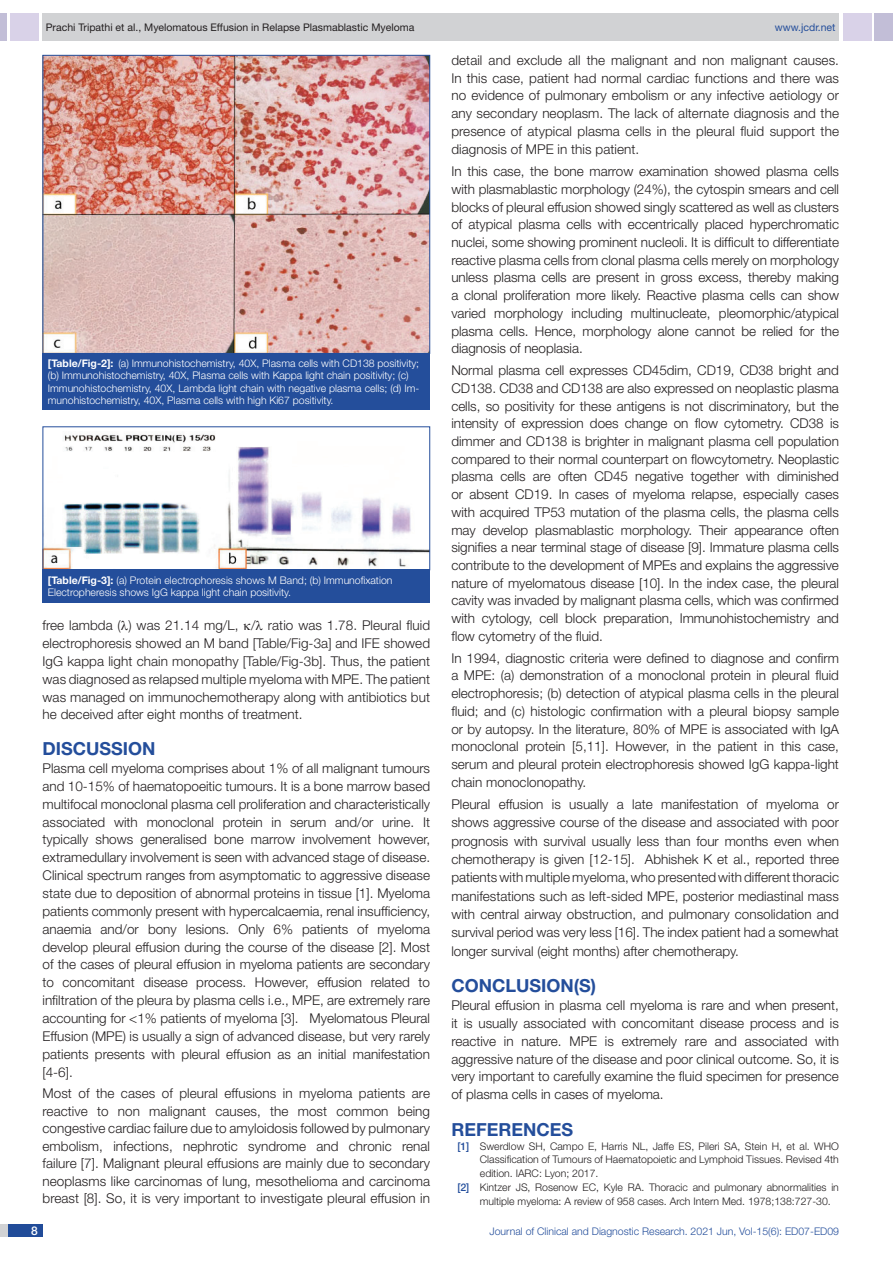
<style>
.page{position:relative;width:893px;height:1263px;background:#fff}
.page>*{position:absolute;margin:0;border:0;box-sizing:border-box;transform-origin:0 0}
.Heading{font:700 18px "Helvetica Neue";color:#244e9b}
.Body_text{font:300 13.5px/17.7px "Helvetica Neue";color:#231f20;text-align:justify}
.t1{font:500 12px "Helvetica Neue";color:#fff}
.TABLE_FIG{font:300 10.5px/12.6px "Helvetica Neue";color:#fff}
.t2{font:300 10.5px "Helvetica Neue";color:#231f20}
.t3{font:10.5px "Helvetica Neue";color:#231f20}
.t4{font:300 10.5px "Helvetica Neue";color:#244e9b}
.t5{font:10.5px "Helvetica Neue";color:#244e9b}
.s1{font-weight:700}
.s2{font-weight:500;color:#244e9b}
</style>
<div class="page">
<div style="left:0;top:13px;width:7px;height:28px;background:#c2bed7"></div>
<div style="left:10px;top:13px;width:29px;height:28px;background:#d9d2e8"></div>
<div style="left:43px;top:13px;width:796px;height:28px;background:#d1d2d4"></div>
<div style="left:875px;top:13px;width:18px;height:28px;background:#c2bed7"></div>
<div style="left:843px;top:13px;width:29px;height:28px;background:#d9d2e8"></div>
<div style="left:0;top:1224px;width:43px;height:13px;background:#d1d2d4"></div>
<div style="left:8px;top:1224px;width:35px;height:13px;background:#214c99"></div>
<img style="left:45px;top:434px;width:383px;height:134px">
<div style="left:43px;top:569px;width:387px;height:33px;background:#244e9b"></div>
<img style="left:45px;top:57px;width:383px;height:295px">
<div style="left:43px;top:55px;width:387px;height:299px;border:1px solid #244e9b"></div>
<div style="left:43px;top:353px;width:387px;height:57px;background:#244e9b"></div>
<p class="t3" style="left:46px;top:21px;width:370px">Prachi Tripathi et al., Myelomatous Effusion in Relapse Plasmablastic Myeloma</p>
<p class="t5" style="left:775px;top:21px;width:62px">www.jcdr.net</p>
<p class="TABLE_FIG" style="left:48px;top:356px;width:373px"><span class="s1">[Table/Fig-2]:</span> (a) Immunohistochemistry, 40X, Plasma cells with CD138 positivity; (b) Immunohistochemistry, 40X, Plasma cells with Kappa light chain positivity; (c)<br>Immunohistochemistry, 40X, Lambda light chain with negative plasma cells; (d) Im&shy;munohistochemistry, 40X, Plasma cells with high Ki67 positivity.</p>
<p class="TABLE_FIG" style="left:48px;top:573px;width:346px"><span class="s1">[Table/Fig-3]:</span> (a) Protein electrophoresis shows M Band; (b) Immunofixation<br>Electropheresis shows IgG kappa light chain positivity.</p>
<p class="Body_text" style="left:43px;top:616px;width:389px">free lambda ( ) was 21.14 mg/L, / ratio was 1.78. Pleural fluid electrophoresis showed an M band [Table/Fig-3a] and IFE showed IgG kappa light chain monopathy [Table/Fig-3b]. Thus, the patient was diagnosed as relapsed multiple myeloma with MPE. The patient was managed on immunochemotherapy along with antibiotics but he deceived after eight months of treatment.</p>
<p class="Heading" style="left:43px;top:738px;width:115px">DISCUSSION</p>
<p class="Body_text" style="left:43px;top:759px;width:389px">Plasma cell myeloma comprises about 1% of all malignant tumours and 10-15% of haematopoeitic tumours. It is a bone marrow based multifocal monoclonal plasma cell proliferation and characteristically associated with monoclonal protein in serum and/or urine. It typically shows generalised bone marrow involvement however, extramedullary involvement is seen with advanced stage of disease.<br>Clinical spectrum ranges from asymptomatic to aggressive disease state due to deposition of abnormal proteins in tissue [1]. Myeloma patients commonly present with hypercalcaemia, renal insufficiency, anaemia and/or bony lesions. Only 6% patients of myeloma develop pleural effusion during the course of the disease [2]. Most of the cases of pleural effusion in myeloma patients are secondary to concomitant disease process. However, effusion related to infiltration of the pleura by plasma cells i.e., MPE, are extremely rare accounting for &lt;1% patients of myeloma [3]. Myelomatous Pleural Effusion (MPE) is usually a sign of advanced disease, but very rarely patients presents with pleural effusion as an initial manifestation [4-6].</p>
<p class="Body_text" style="left:43px;top:1084px;width:389px">Most of the cases of pleural effusions in myeloma patients are reactive to non malignant causes, the most common being congestive cardiac failure due to amyloidosis followed by pulmonary embolism, infections, nephrotic syndrome and chronic renal failure [7]. Malignant pleural effusions are mainly due to secondary neoplasms like carcinomas of lung, mesothelioma and carcinoma breast [8]. So, it is very important to investigate pleural effusion in</p>
<p class="Body_text" style="left:451px;top:51px;width:389px">detail and exclude all the malignant and non malignant causes.<br>In this case, patient had normal cardiac functions and there was no evidence of pulmonary embolism or any infective aetiology or any secondary neoplasm. The lack of alternate diagnosis and the presence of atypical plasma cells in the pleural fluid support the diagnosis of MPE in this patient.</p>
<p class="Body_text" style="left:451px;top:162px;width:389px">In this case, the bone marrow examination showed plasma cells with plasmablastic morphology (24%), the cytospin smears and cell blocks of pleural effusion showed singly scattered as well as clusters of atypical plasma cells with eccentrically placed hyperchromatic nuclei, some showing prominent nucleoli. It is difficult to differentiate reactive plasma cells from clonal plasma cells merely on morphology unless plasma cells are present in gross excess, thereby making a clonal proliferation more likely. Reactive plasma cells can show varied morphology including multinucleate, pleomorphic/atypical plasma cells. Hence, morphology alone cannot be relied for the diagnosis of neoplasia.</p>
<p class="Body_text" style="left:451px;top:361px;width:389px">Normal plasma cell expresses CD45dim, CD19, CD38 bright and CD138. CD38 and CD138 are also expressed on neoplastic plasma cells, so positivity for these antigens is not discriminatory, but the intensity of expression does change on flow cytometry. CD38 is dimmer and CD138 is brighter in malignant plasma cell population compared to their normal counterpart on flowcytometry. Neoplastic plasma cells are often CD45 negative together with diminished or absent CD19. In cases of myeloma relapse, especially cases with acquired TP53 mutation of the plasma cells, the plasma cells may develop plasmablastic morphology. Their appearance often signifies a near terminal stage of disease [9]. Immature plasma cells contribute to the development of MPEs and explains the aggressive nature of myelomatous disease [10]. In the index case, the pleural cavity was invaded by malignant plasma cells, which was confirmed with cytology, cell block preparation, Immunohistochemistry and flow cytometry of the fluid.</p>
<p class="Body_text" style="left:451px;top:649px;width:389px">In 1994, diagnostic criteria were defined to diagnose and confirm a MPE: (a) demonstration of a monoclonal protein in pleural fluid electrophoresis; (b) detection of atypical plasma cells in the pleural fluid; and (c) histologic confirmation with a pleural biopsy sample or by autopsy. In the literature, 80% of MPE is associated with IgA monoclonal protein [5,11]. However, in the patient in this case, serum and pleural protein electrophoresis showed IgG kappa-light chain monoclonopathy.</p>
<p class="Body_text" style="left:451px;top:795px;width:389px;line-height:18.3px">Pleural effusion is usually a late manifestation of myeloma or shows aggressive course of the disease and associated with poor prognosis with survival usually less than four months even when chemotherapy is given [12-15]. Abhishek K et al., reported three patients with multiple myeloma, who presented with different thoracic manifestations such as left-sided MPE, posterior mediastinal mass with central airway obstruction, and pulmonary consolidation and survival period was very less [16]. The index patient had a somewhat longer survival (eight months) after chemotherapy.</p>
<p class="Heading" style="left:451px;top:974px;width:146px">CONCLUSION(s)</p>
<p class="Body_text" style="left:451px;top:996px;width:389px">Pleural effusion in plasma cell myeloma is rare and when present, it is usually associated with concomitant disease process and is reactive in nature. MPE is extremely rare and associated with aggressive nature of the disease and poor clinical outcome. So, it is very important to carefully examine the fluid specimen for presence of plasma cells in cases of myeloma.</p>
<p class="Heading" style="left:451px;top:1118px;width:123px">REFERENCES</p>
<p class="t2" style="left:457px;top:1139px;width:383px"><span class="s2">[1]</span> Swerdlow SH, Campo E, Harris NL, Jaffe ES, Pileri SA, Stein H, et al. WHO</p>
<p class="t2" style="left:480px;top:1153px;width:361px">Classification of Tumours of Haematopoietic and Lymphoid Tissues. Revised 4th</p>
<p class="t2" style="left:480px;top:1167px;width:120px">edition. IARC: Lyon; 2017.</p>
<p class="t2" style="left:457px;top:1181px;width:383px"><span class="s2">[2]</span> Kintzer JS, Rosenow EC, Kyle RA. Thoracic and pulmonary abnormalities in</p>
<p class="t2" style="left:480px;top:1195px;width:352px">multiple myeloma: A review of 958 cases. Arch Intern Med. 1978;138:727-30.</p>
<p class="t1" style="left:31px;top:1223px;width:8px">8</p>
<p class="t4" style="left:489px;top:1225px;width:351px">Journal of Clinical and Diagnostic Research. 2021 Jun, Vol-15(6): ED07-ED09</p>
</div>
